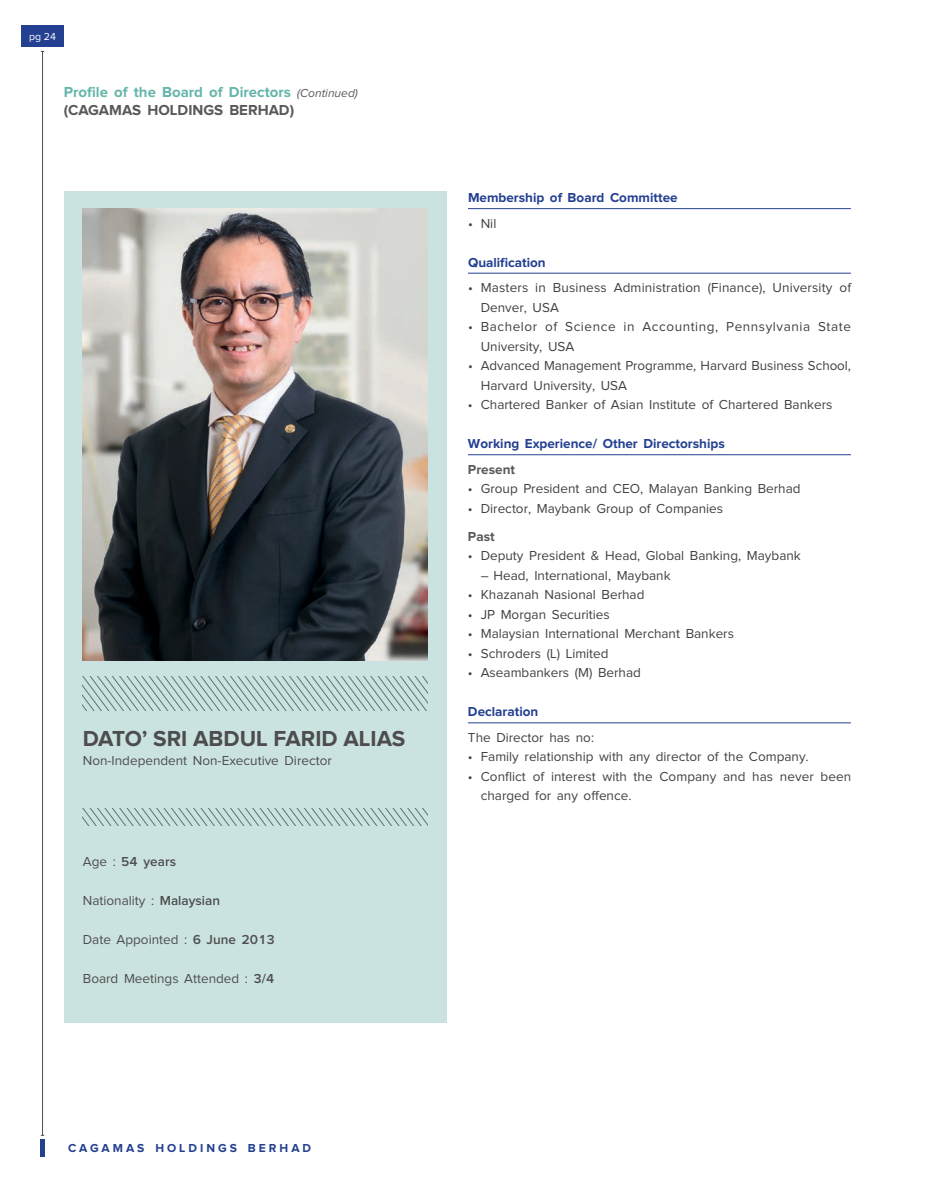
<style>
.page{position:relative;width:936px;height:1191px;background:#fff}
.page>*{position:absolute;margin:0;border:0;box-sizing:border-box;transform-origin:0 0}
.t1{font:700 22.5px "Proxima Nova";color:#4d4d4f}
.t2{font:700 15px/18px "Proxima Nova";color:#65b5ab}
.t3{font:13.5px/19.5px "Proxima Nova";color:#414142}
.t4{font:13.5px "Proxima Nova";color:#4d4d4f}
.t5{font:700 13.5px "Proxima Nova";color:#244091}
.t6{font:13.5px/19.5px "Proxima Nova";letter-spacing:.04em;color:#414142}
.t7{font:700 13.5px "Proxima Nova";color:#58595b}
.t8{font:600 13.5px "Proxima Nova";color:#4d4d4f}
.t9{font:700 12px "Proxima Nova";letter-spacing:.25em;color:#244091}
.t10{font:10.5px "Proxima Nova";color:#fff}
.s1{font-weight:400;font-style:italic;font-size:12px;color:#58595b}
.s2{color:#58595b}
.s3{font-weight:400}
.s4{font-weight:600}
</style>
<div class="page">
<hr style="left:468px;top:208px;width:382px;height:1px;background:#244091">
<hr style="left:468px;top:273px;width:382px;height:1px;background:#244091">
<hr style="left:468px;top:454px;width:382px;height:1px;background:#244091">
<hr style="left:468px;top:722px;width:382px;height:1px;background:#244091">
<div style="left:64px;top:191px;width:382px;height:832px;background:#cbe3e0"></div>
<svg style="left:83px;top:676px;width:344px;height:34px"></svg>
<svg style="left:83px;top:808px;width:344px;height:17px"></svg>
<img style="left:83px;top:208px;width:344px;height:452px">
<hr style="left:42px;top:51px;width:1px;height:1084px;background:#4d4d4f">
<div style="left:40px;top:1140px;width:5px;height:17px;background:#244091"></div>
<div style="left:21px;top:26px;width:43px;height:21px;background:#244091"></div>
<p class="t10" style="left:29px;top:31px;width:28px">pg 24</p>
<p class="t2" style="left:64px;top:84px;width:295px">Profile of the Board of Directors <span class="s1">(Continued) </span><span class="s2">(CAGAMAS HOLDINGS BERHAD)</span></p>
<h1 class="t1" style="left:83px;top:728px;width:324px">DATO’ SRI ABDUL FARID ALIAS</h1>
<p class="t4" style="left:83px;top:754px;width:250px">Non-Independent Non-Executive Director</p>
<p class="t8" style="left:83px;top:855px;width:95px"><span class="s3">Age :</span> 54 years</p>
<p class="t4" style="left:83px;top:894px;width:139px">Nationality : <span class="s4">Malaysian</span></p>
<p class="t4" style="left:83px;top:933px;width:193px">Date Appointed : <span class="s4">6 June 2013</span></p>
<p class="t4" style="left:83px;top:972px;width:193px">Board Meetings Attended : <span class="s4">3/4</span></p>
<p class="t5" style="left:468px;top:191px;width:211px">Membership of Board Committee</p>
<p class="t3" style="left:468px;top:214px;width:30px">• Nil</p>
<p class="t5" style="left:468px;top:256px;width:79px">Qualification</p>
<p class="t3" style="left:480px;top:278px;width:372px;text-indent:-13px">• Masters in Business Administration (Finance), University of<br>Denver, USA</p>
<p class="t6" style="left:480px;top:317px;width:371px;text-indent:-13px">• Bachelor of Science in Accounting, Pennsylvania State<br>University, USA</p>
<p class="t3" style="left:480px;top:356px;width:371px;text-indent:-13px">• Advanced Management Programme, Harvard Business School,<br>Harvard University, USA</p>
<p class="t3" style="left:468px;top:395px;width:366px">• Chartered Banker of Asian Institute of Chartered Bankers</p>
<p class="t5" style="left:468px;top:437px;width:258px">Working Experience/ Other Directorships</p>
<p class="t7" style="left:468px;top:463px;width:49px">Present</p>
<p class="t3" style="left:468px;top:479px;width:334px">• Group President and CEO, Malayan Banking Berhad</p>
<p class="t3" style="left:468px;top:499px;width:257px">• Director, Maybank Group of Companies</p>
<p class="t7" style="left:468px;top:530px;width:28px">Past</p>
<p class="t3" style="left:468px;top:546px;width:334px">• Deputy President &amp; Head, Global Banking, Maybank</p>
<p class="t3" style="left:480px;top:566px;width:191px">– Head, International, Maybank</p>
<p class="t3" style="left:468px;top:585px;width:178px">• Khazanah Nasional Berhad</p>
<p class="t3" style="left:468px;top:605px;width:143px">• JP Morgan Securities</p>
<p class="t3" style="left:468px;top:624px;width:267px">• Malaysian International Merchant Bankers</p>
<p class="t3" style="left:468px;top:644px;width:142px">• Schroders (L) Limited</p>
<p class="t3" style="left:468px;top:663px;width:174px">• Aseambankers (M) Berhad</p>
<p class="t5" style="left:468px;top:705px;width:72px">Declaration</p>
<p class="t3" style="left:468px;top:728px;width:127px">The Director has no:</p>
<p class="t3" style="left:468px;top:747px;width:342px">• Family relationship with any director of the Company.</p>
<p class="t3" style="left:480px;top:767px;width:372px;text-indent:-13px">• Conflict of interest with the Company and has never been charged for any offence.</p>
<p class="t9" style="left:68px;top:1143px;width:245px">CAGAMAS HOLDINGS BERHAD</p>
</div>
